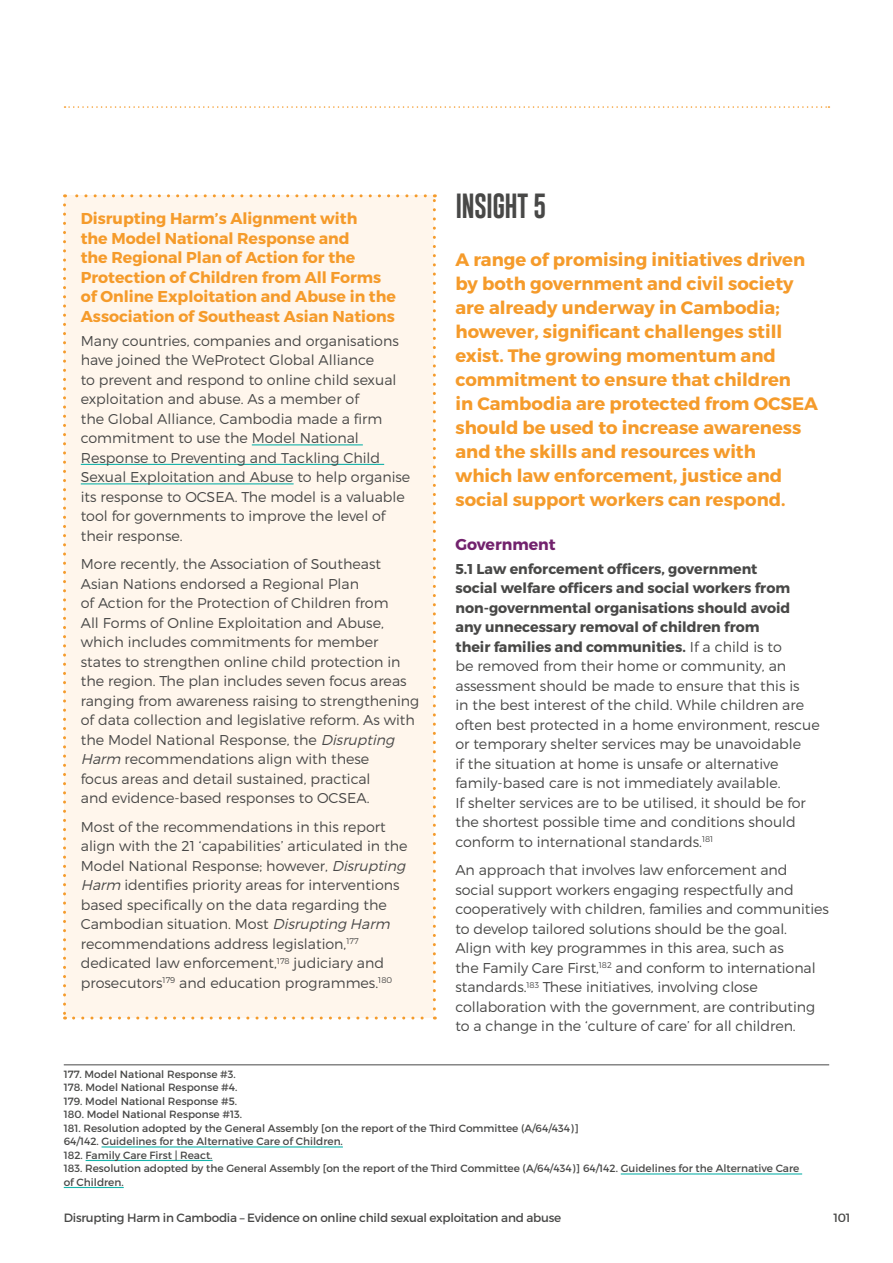
<style>
.page{position:relative;width:893px;height:1263px;background:#fff}
.page>*{position:absolute;margin:0;border:0;box-sizing:border-box;transform-origin:0 0}
.t1{font:25.5px "Gobold";letter-spacing:-.03em;color:#484847}
.t2{font:700 18px/24px "Montserrat";color:#f59b2b}
.t3{font:700 15.75px/19.5px "Montserrat";color:#f59b2b}
.t4{font:700 15.75px "Montserrat";color:#72226d}
.t5{font:300 14.25px/19.5px "Montserrat";color:#484847}
.t6{font:12px "Montserrat";letter-spacing:-.02em;color:#484847}
.t7{font:10.5px/13.5px "Montserrat";color:#484847}
.s1{font-style:italic}
.s2{font-weight:700}
</style>
<div class="page">
<div style="left:65px;top:196px;width:369px;height:822px;background:#fff6ec"></div>
<svg style="left:63px;top:205px;width:3px;height:814px"></svg>
<svg style="left:74px;top:1016px;width:361px;height:3px"></svg>
<svg style="left:433px;top:194px;width:3px;height:815px"></svg>
<svg style="left:65px;top:194px;width:360px;height:3px"></svg>
<svg style="left:65px;top:106px;width:764px;height:2px"></svg>
<hr style="left:252px;top:444px;width:111px;height:1px;background:#15b3ab">
<hr style="left:81px;top:464px;width:303px;height:1px;background:#15b3ab">
<hr style="left:81px;top:483px;width:213px;height:1px;background:#15b3ab">
<hr style="left:64px;top:1064px;width:765px;height:1px;background:#484847">
<hr style="left:102px;top:1146px;width:241px;height:1px;background:#15b3ab">
<hr style="left:86px;top:1160px;width:127px;height:1px;background:#15b3ab">
<hr style="left:621px;top:1173px;width:181px;height:1px;background:#15b3ab">
<hr style="left:64px;top:1187px;width:60px;height:1px;background:#15b3ab">
<p class="t3" style="left:81px;top:209px;width:317px">Disrupting Harm’s Alignment with<br>the Model National Response and<br>the Regional Plan of Action for the Protection of Children from All Forms of Online Exploitation and Abuse in the Association of Southeast Asian Nations</p>
<p class="t5" style="left:81px;top:331px;width:331px">Many countries, companies and organisations have joined the WeProtect Global Alliance<br>to prevent and respond to online child sexual exploitation and abuse. As a member of<br>the Global Alliance, Cambodia made a firm commitment to use the Model National Response to Preventing and Tackling Child Sexual Exploitation and Abuse to help organise its response to OCSEA. The model is a valuable tool for governments to improve the level of their response.</p>
<p class="t5" style="left:81px;top:554px;width:340px">More recently, the Association of Southeast Asian Nations endorsed a Regional Plan<br>of Action for the Protection of Children from<br>All Forms of Online Exploitation and Abuse, which includes commitments for member states to strengthen online child protection in the region. The plan includes seven focus areas ranging from awareness raising to strengthening of data collection and legislative reform. As with the Model National Response, the <span class="s1">Disrupting Harm</span> recommendations align with these<br>focus areas and detail sustained, practical<br>and evidence-based responses to OCSEA.</p>
<p class="t5" style="left:81px;top:817px;width:330px">Most of the recommendations in this report align with the 21 ‘capabilities’ articulated in the Model National Response; however, <span class="s1">Disrupting Harm</span> identifies priority areas for interventions based specifically on the data regarding the Cambodian situation. Most <span class="s1">Disrupting Harm </span>recommendations address legislation,<sup>177 </sup>dedicated law enforcement,<sup>178</sup> judiciary and prosecutors<sup>179</sup> and education programmes.<sup>180</sup></p>
<h1 class="t1" style="left:455px;top:190px;width:93px">INSIGHT 5</h1>
<p class="t2" style="left:455px;top:248px;width:364px">A range of promising initiatives driven by both government and civil society are already underway in Cambodia; however, significant challenges still exist. The growing momentum and commitment to ensure that children<br>in Cambodia are protected from OCSEA should be used to increase awareness and the skills and resources with<br>which law enforcement, justice and social support workers can respond.</p>
<p class="t4" style="left:455px;top:534px;width:102px">Government</p>
<p class="t5" style="left:455px;top:559px;width:366px"><span class="s2">5.1 Law enforcement officers, government<br>social welfare officers and social workers from non-governmental organisations should avoid any unnecessary removal of children from<br>their families and communities.</span> If a child is to<br>be removed from their home or community, an assessment should be made to ensure that this is<br>in the best interest of the child. While children are often best protected in a home environment, rescue or temporary shelter services may be unavoidable<br>if the situation at home is unsafe or alternative family-based care is not immediately available.<br>If shelter services are to be utilised, it should be for the shortest possible time and conditions should conform to international standards.<sup>181</sup></p>
<p class="t5" style="left:455px;top:860px;width:375px">An approach that involves law enforcement and social support workers engaging respectfully and cooperatively with children, families and communities to develop tailored solutions should be the goal.<br>Align with key programmes in this area, such as<br>the Family Care First,<sup>182</sup> and conform to international standards.<sup>183</sup> These initiatives, involving close collaboration with the government, are contributing to a change in the ‘culture of care’ for all children.</p>
<p class="t7" style="left:64px;top:1067px;width:737px">177. Model National Response #3.<br>178. Model National Response #4.<br>179. Model National Response #5.<br>180. Model National Response #13.<br>181. Resolution adopted by the General Assembly [on the report of the Third Committee (A/64/434)]<br>64/142. Guidelines for the Alternative Care of Children.<br>182. Family Care First | React.<br>183. Resolution adopted by the General Assembly [on the report of the Third Committee (A/64/434)] 64/142. Guidelines for the Alternative Care of Children.</p>
<p class="t6" style="left:64px;top:1210px;width:499px">Disrupting Harm in Cambodia – Evidence on online child sexual exploitation and abuse</p>
<p class="t6" style="left:833px;top:1210px;width:19px">101</p>
</div>
